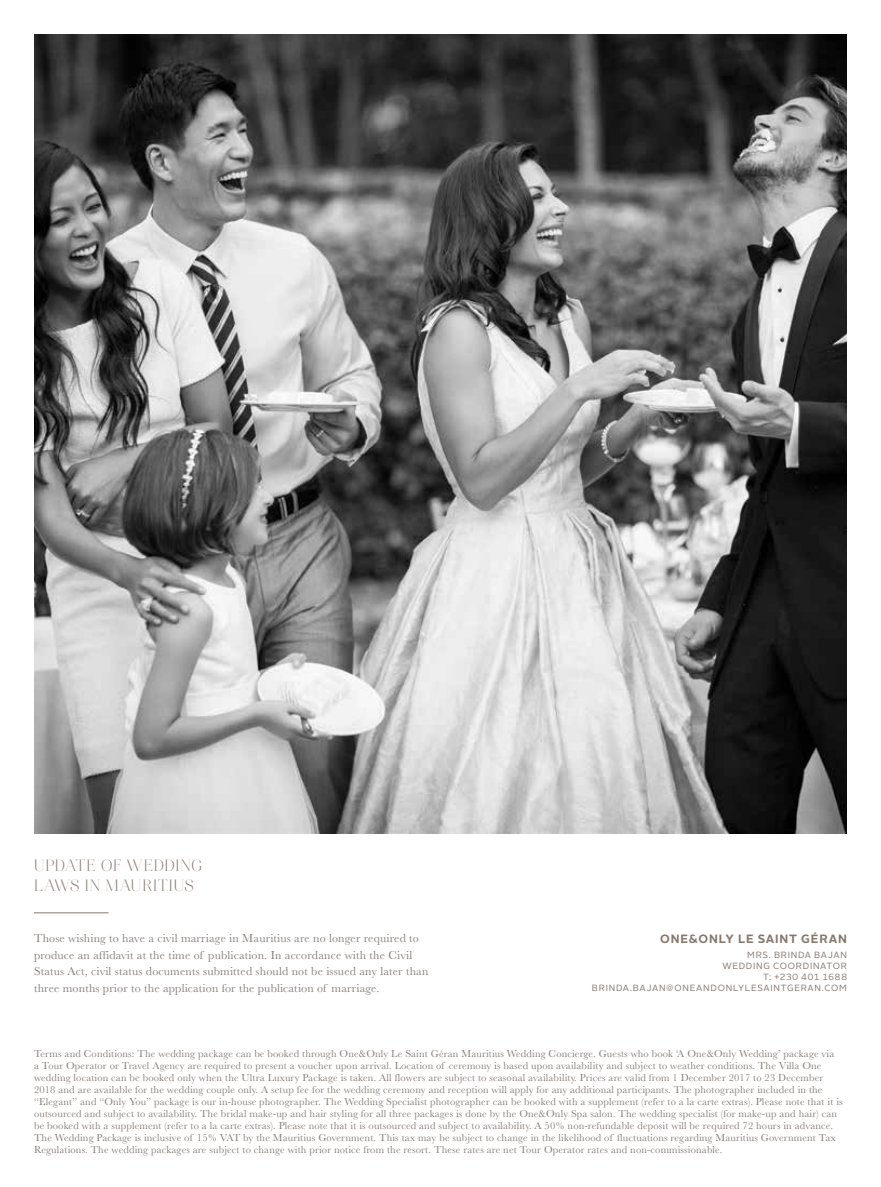
<style>
.page{position:relative;width:881px;height:1187px;background:#fff}
.page>*{position:absolute;margin:0;border:0;box-sizing:border-box;transform-origin:0 0}
.t1{font:16.5px/19.5px "Aire Bold Pro";letter-spacing:.055em;color:#86786f}
.t2{font:12px/16.5px "Baskerville";letter-spacing:.015em;color:#877f7a}
.t3{font:700 12px "Alright Sans";letter-spacing:.07em;color:#86786f}
.t4{font:10.5px/12px "Baskerville";letter-spacing:.015em;color:#877f7a}
.t5{font:9px/11.1px "Alright Sans";letter-spacing:.08em;color:#86786f;text-align:right}
</style>
<div class="page">
<div style="left:11px;top:10px;width:13px;height:12px;border:2px solid #fff;border-radius:50%"></div>
<img style="left:34px;top:34px;width:812px;height:799px">
<hr style="left:34px;top:912px;width:74px;height:1px;background:#86786f">
<h1 class="t1" style="left:34px;top:855px;width:170px">UPDATE OF WEDDING<br>LAWS IN MAURITIUS</h1>
<p class="t2" style="left:34px;top:929px;width:396px">Those wishing to have a civil marriage in Mauritius are no longer required to produce an affidavit at the time of publication. In accordance with the Civil Status Act, civil status documents submitted should not be issued any later than three months prior to the application for the publication of marriage.</p>
<p class="t3" style="left:660px;top:930px;width:188px">ONE&amp;ONLY LE SAINT GÉRAN</p>
<p class="t5" style="left:591px;top:949px;width:256px">MRS. BRINDA BAJAN<br>WEDDING COORDINATOR<br>T: +230 401 1688<br>BRINDA.BAJAN@ONEANDONLYLESAINTGERAN.COM</p>
<p class="t4" style="left:34px;top:1047px;width:809px">Terms and Conditions: The wedding package can be booked through One&amp;Only Le Saint Géran Mauritius Wedding Concierge. Guests who book ‘A One&amp;Only Wedding’ package via<br>a Tour Operator or Travel Agency are required to present a voucher upon arrival. Location of ceremony is based upon availability and subject to weather conditions. The Villa One wedding location can be booked only when the Ultra Luxury Package is taken. All flowers are subject to seasonal availability. Prices are valid from 1 December 2017 to 23 December 2018 and are available for the wedding couple only. A setup fee for the wedding ceremony and reception will apply for any additional participants. The photographer included in the “Elegant” and “Only You” package is our in-house photographer. The Wedding Specialist photographer can be booked with a supplement (refer to a la carte extras). Please note that it is outsourced and subject to availability. The bridal make-up and hair styling for all three packages is done by the One&amp;Only Spa salon. The wedding specialist (for make-up and hair) can be booked with a supplement (refer to a la carte extras). Please note that it is outsourced and subject to availability. A 50% non-refundable deposit will be required 72 hours in advance.<br>The Wedding Package is inclusive of 15% VAT by the Mauritius Government. This tax may be subject to change in the likelihood of fluctuations regarding Mauritius Government Tax Regulations. The wedding packages are subject to change with prior notice from the resort. These rates are net Tour Operator rates and non-commissionable.</p>
</div>
